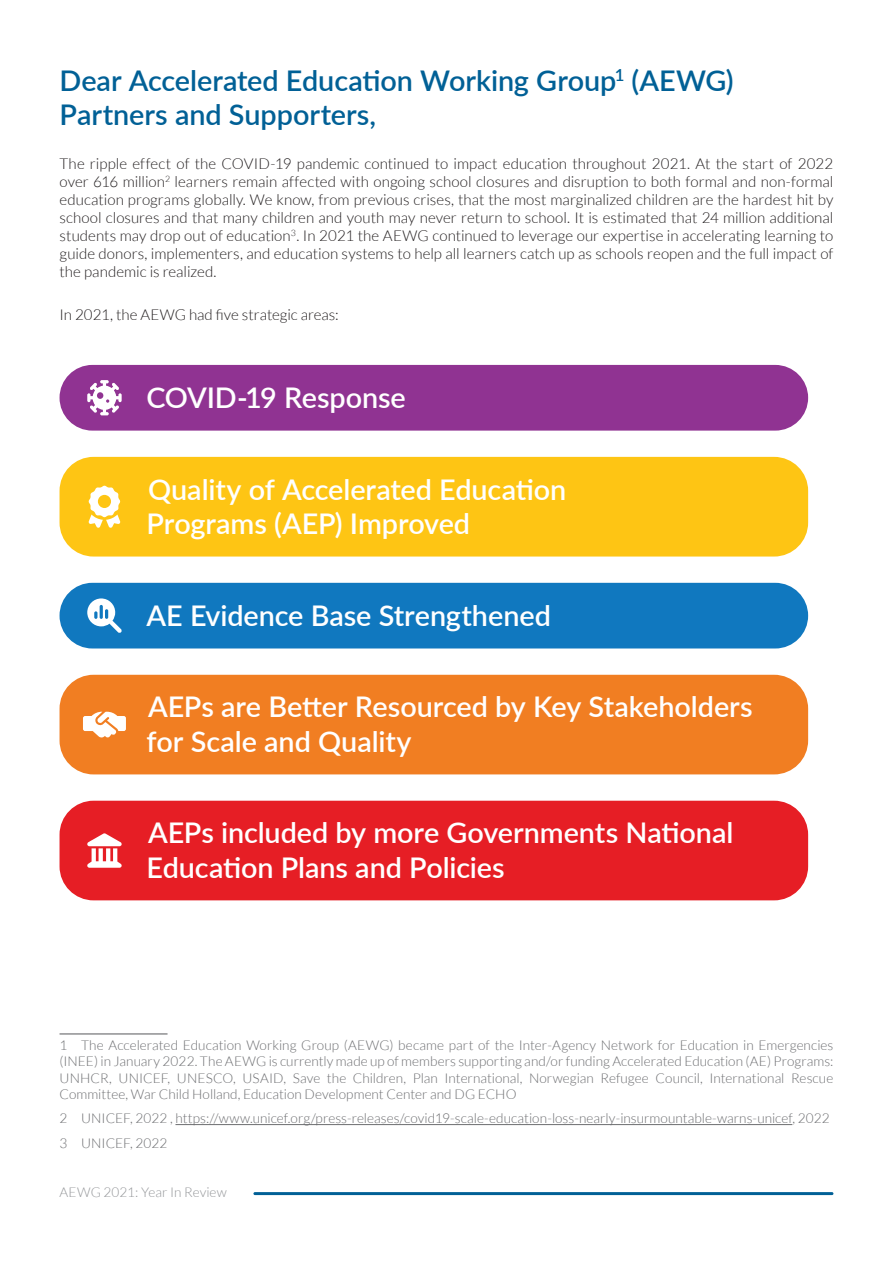
<style>
.page{position:relative;width:893px;height:1263px;background:#fff}
.page>*{position:absolute;margin:0;border:0;box-sizing:border-box;transform-origin:0 0}
.INEE_HEADER_LEVEL2{font:600 28.5px/34.2px "Lato";letter-spacing:-.005em;color:#fff}
.INEE_HEADER_LEVEL2-2{font:600 28.5px/34.2px "Lato";color:#016096}
.INEE_Paragraph{font:300 15px/18px "Lato";color:#231f20;text-align:justify}
.AEWG_Footnotes{font:300 13.5px/16.2px "Lato";color:#6c6d70;text-align:justify}
.t1{font:300 13.5px "Lato";letter-spacing:.005em;color:#939598}
</style>
<div class="page">
<hr style="left:253px;top:1192px;width:580px;height:3px;background:#016096">
<hr style="left:60px;top:1033px;width:108px;height:1px;background:#57585a">
<hr style="left:175px;top:1124px;width:617px;height:1px;background:#6c6d70">
<div style="left:60px;top:365px;width:748px;height:66px;background:#903392;border-radius:33px"></div>
<svg style="left:87px;top:380px;width:35px;height:35px"></svg>
<div style="left:60px;top:457px;width:748px;height:99px;background:#fec514;border-radius:34px"></div>
<svg style="left:89px;top:486px;width:31px;height:42px"></svg>
<div style="left:60px;top:583px;width:748px;height:65px;background:#1078bf;border-radius:33px"></div>
<svg style="left:87px;top:598px;width:35px;height:35px"></svg>
<div style="left:60px;top:675px;width:748px;height:99px;background:#f17e22;border-radius:34px"></div>
<svg style="left:83px;top:712px;width:43px;height:26px"></svg>
<div style="left:60px;top:801px;width:748px;height:99px;background:#e61e25;border-radius:34px"></div>
<svg style="left:87px;top:833px;width:35px;height:35px"></svg>
<p class="INEE_HEADER_LEVEL2-2" style="left:60px;top:62px;width:676px">Dear Accelerated Education Working Group<sup>1</sup> (AEWG)<br>Partners and Supporters,</p>
<p class="INEE_Paragraph" style="left:60px;top:154px;width:775px">The ripple effect of the COVID-19 pandemic continued to impact education throughout 2021. At the start of 2022 over 616 million<sup>2</sup> learners remain affected with ongoing school closures and disruption to both formal and non-formal education programs globally. We know, from previous crises, that the most marginalized children are the hardest hit by school closures and that many children and youth may never return to school. It is estimated that 24 million additional students may drop out of education<sup>3</sup>. In 2021 the AEWG continued to leverage our expertise in accelerating learning to guide donors, implementers, and education systems to help all learners catch up as schools reopen and the full impact of the pandemic is realized.</p>
<p class="INEE_Paragraph" style="left:60px;top:306px;width:281px">In 2021, the AEWG had five strategic areas:</p>
<p class="INEE_HEADER_LEVEL2" style="left:147px;top:379px;width:261px">COVID-19 Response</p>
<p class="INEE_HEADER_LEVEL2" style="left:147px;top:471px;width:421px">Quality of Accelerated Education<br>Programs (AEP) Improved</p>
<p class="INEE_HEADER_LEVEL2" style="left:147px;top:597px;width:406px">AE Evidence Base Strengthened</p>
<p class="INEE_HEADER_LEVEL2" style="left:147px;top:689px;width:607px">AEPs are Better Resourced by Key Stakeholders for Scale and Quality</p>
<p class="INEE_HEADER_LEVEL2" style="left:147px;top:815px;width:588px">AEPs included by more Governments National<br>Education Plans and Policies</p>
<p class="AEWG_Footnotes" style="left:60px;top:1037px;width:775px">1 The Accelerated Education Working Group (AEWG) became part of the Inter-Agency Network for Education in Emergencies (INEE) in January 2022. The AEWG is currently made up of members supporting and/or funding Accelerated Education (AE) Programs:<br>UNHCR, UNICEF, UNESCO, USAID, Save the Children, Plan International, Norwegian Refugee Council, International Rescue Committee, War Child Holland, Education Development Center and DG ECHO</p>
<p class="AEWG_Footnotes" style="left:60px;top:1110px;width:772px">2 UNICEF, 2022 , https://www.unicef.org/press-releases/covid19-scale-education-loss-nearly-insurmountable-warns-unicef, 2022</p>
<p class="AEWG_Footnotes" style="left:60px;top:1135px;width:109px">3 UNICEF, 2022</p>
<p class="t1" style="left:60px;top:1185px;width:169px">AEWG 2021: Year In Review</p>
</div>
